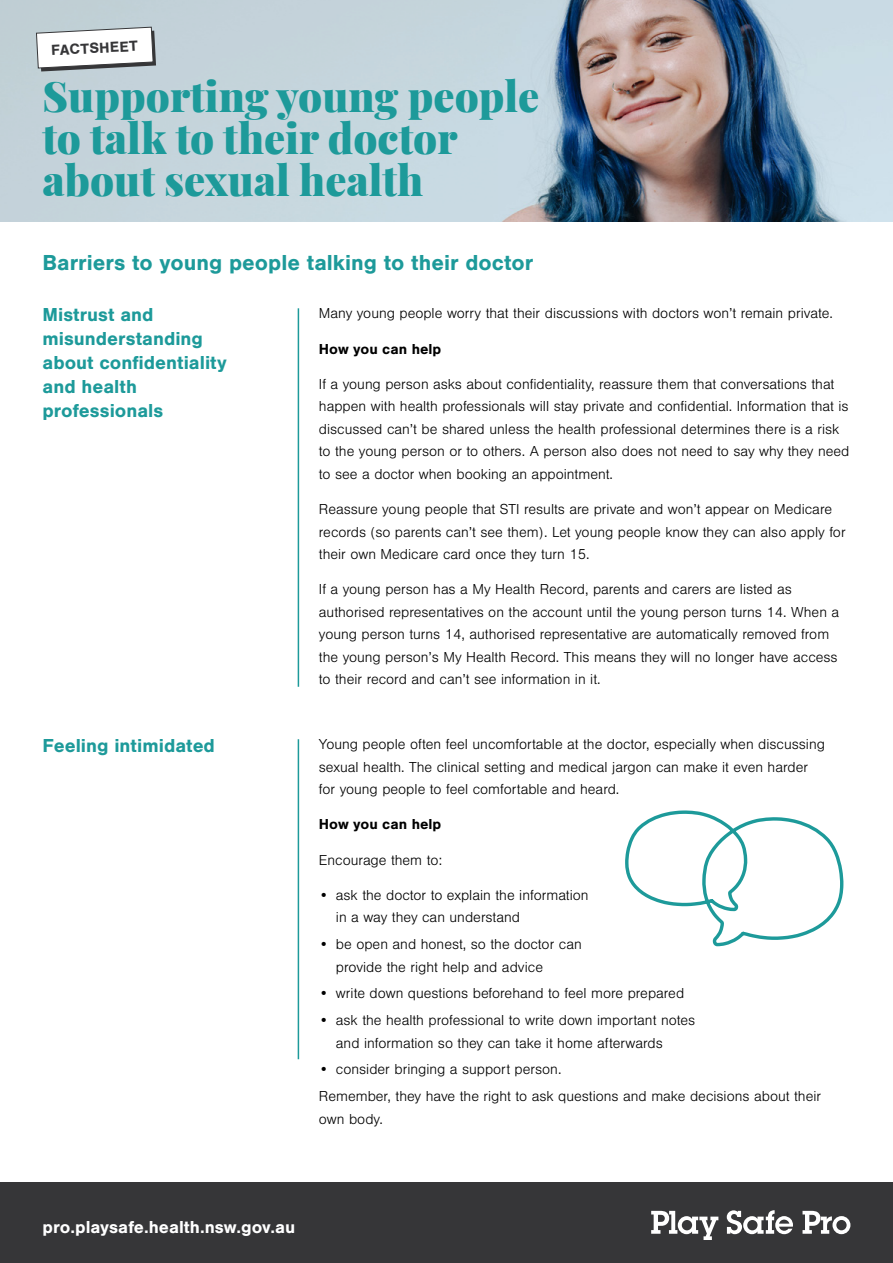
<style>
.page{position:relative;width:893px;height:1263px;background:#fff}
.page>*{position:absolute;margin:0;border:0;box-sizing:border-box;transform-origin:0 0}
.t1{font:900 42px/42px "Playfair Display";color:#1d9a9a}
.t2{font:700 22.5px "Nimbus San";color:#1d9a9a}
.t3{font:700 19.5px/24px "Nimbus San";color:#1d9a9a}
.t4{font:700 18px "Nimbus San";color:#fff}
.t5{font:700 15.15px "Nimbus San";color:#363638}
.t6{font:300 15px/22.5px "Nimbus San";color:#000}
.t7{font:700 15px "Nimbus San";color:#000}
</style>
<div class="page">
<img style="left:497px;top:0;width:396px;height:221px">
<div style="left:0;top:1182px;width:893px;height:81px;background:#363638"></div>
<svg style="left:651px;top:1211px;width:67px;height:29px"></svg>
<svg style="left:727px;top:1210px;width:66px;height:24px"></svg>
<svg style="left:802px;top:1211px;width:48px;height:23px"></svg>
<svg style="left:36px;top:26px;width:120px;height:45px"></svg>
<hr style="left:298px;top:308px;width:1px;height:379px;background:#1d9a9a">
<hr style="left:298px;top:739px;width:1px;height:320px;background:#1d9a9a">
<svg style="left:625px;top:810px;width:219px;height:137px"></svg>
<p class="t5" style="left:51px;top:42px;width:88px;rotate:-3deg">FACTSHEET</p>
<h1 class="t1" style="left:43px;top:72px;width:498px">Supporting young people to talk to their doctor about sexual health</h1>
<h2 class="t2" style="left:43px;top:250px;width:492px">Barriers to young people talking to their doctor</h2>
<h3 class="t3" style="left:43px;top:303px;width:186px">Mistrust and misunderstanding about confidentiality and health professionals</h3>
<p class="t6" style="left:319px;top:303px;width:515px">Many young people worry that their discussions with doctors won’t remain private.</p>
<p class="t7" style="left:319px;top:340px;width:124px">How you can help</p>
<p class="t6" style="left:319px;top:373px;width:532px">If a young person asks about confidentiality, reassure them that conversations that happen with health professionals will stay private and confidential. Information that is discussed can’t be shared unless the health professional determines there is a risk to the young person or to others. A person also does not need to say why they need to see a doctor when booking an appointment.</p>
<p class="t6" style="left:319px;top:498px;width:528px">Reassure young people that STI results are private and won’t appear on Medicare records (so parents can’t see them). Let young people know they can also apply for their own Medicare card once they turn 15.</p>
<p class="t6" style="left:319px;top:579px;width:522px">If a young person has a My Health Record, parents and carers are listed as authorised representatives on the account until the young person turns 14. When a young person turns 14, authorised representative are automatically removed from the young person’s My Health Record. This means they will no longer have access to their record and can’t see information in it.</p>
<h3 class="t3" style="left:43px;top:734px;width:174px">Feeling intimidated</h3>
<p class="t6" style="left:319px;top:733px;width:507px">Young people often feel uncomfortable at the doctor, especially when discussing sexual health. The clinical setting and medical jargon can make it even harder for young people to feel comfortable and heard.</p>
<p class="t7" style="left:319px;top:816px;width:124px">How you can help</p>
<p class="t6" style="left:319px;top:849px;width:125px">Encourage them to:</p>
<p class="t6" style="left:336px;top:884px;width:254px;text-indent:-17px">• ask the doctor to explain the information in a way they can understand</p>
<p class="t6" style="left:336px;top:933px;width:247px;text-indent:-17px">• be open and honest, so the doctor can provide the right help and advice</p>
<p class="t6" style="left:319px;top:983px;width:367px">• write down questions beforehand to feel more prepared</p>
<p class="t6" style="left:336px;top:1009px;width:361px;text-indent:-17px">• ask the health professional to write down important notes and information so they can take it home afterwards</p>
<p class="t6" style="left:319px;top:1056px;width:504px;line-height:26.7px">• consider bringing a support person.<br>Remember, they have the right to ask questions and make decisions about their</p>
<p class="t6" style="left:319px;top:1108px;width:66px">own body.</p>
<p class="t4" style="left:43px;top:1217px;width:254px">pro.playsafe.health.nsw.gov.au</p>
</div>
